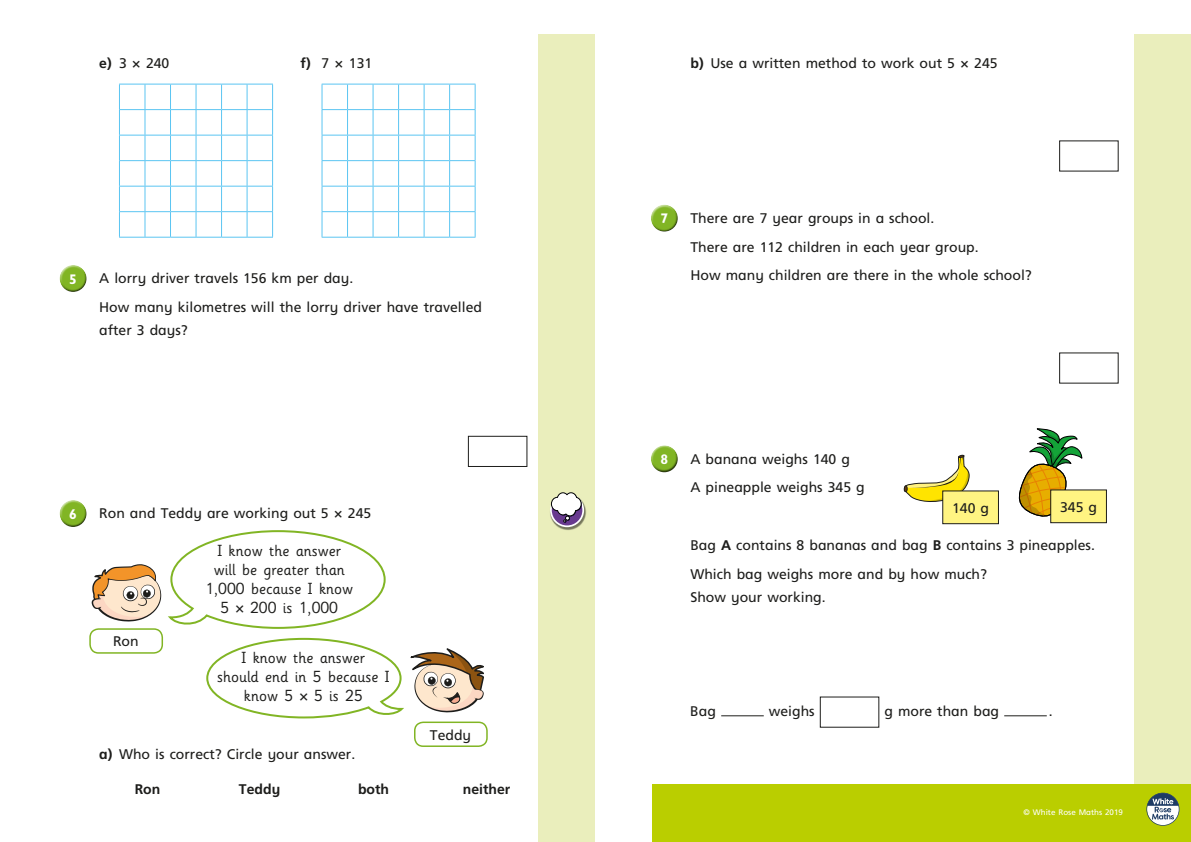
<style>
.page{position:relative;width:1191px;height:842px;background:#fff}
.page>*{position:absolute;margin:0;border:0;box-sizing:border-box;transform-origin:0 0}
.t1{font:16px/19px "Sassoon Infant Std";color:#1d1d1b;text-align:center}
.t2{font:14px/28.7px "Frutiger Inf";color:#1d1d1b}
.t3{font:700 14px "Frutiger Inf";color:#1d1d1b}
.t4{font:700 14px "Gill Infant";color:#fff}
.t5{font:8px "Frutiger Inf";color:#fff}
.s1{font-weight:700}
.s2{font-size:15px}
</style>
<div class="page">
<div style="left:1134px;top:34px;width:57px;height:808px;background:#eaeebc"></div>
<div style="left:650px;top:204px;width:28px;height:22px;background:#fff;opacity:.75"></div>
<div style="left:650px;top:209px;width:29px;height:24px;background:#1d1d1b;opacity:.75"></div>
<div style="left:650px;top:445px;width:28px;height:22px;background:#fff;opacity:.75"></div>
<div style="left:650px;top:449px;width:29px;height:25px;background:#1d1d1b;opacity:.75"></div>
<hr style="left:721px;top:715px;width:42px;height:1px;background:#1d1d1b">
<hr style="left:1004px;top:715px;width:42px;height:1px;background:#1d1d1b">
<div style="left:539px;top:34px;width:99px;height:808px;background:#eaeebc"></div>
<div style="left:595px;top:0;width:50px;height:842px;background:#fff"></div>
<svg style="left:119px;top:84px;width:154px;height:154px"></svg>
<svg style="left:322px;top:84px;width:154px;height:154px"></svg>
<div style="left:59px;top:264px;width:28px;height:22px;background:#fff;opacity:.75"></div>
<div style="left:59px;top:269px;width:29px;height:24px;background:#1d1d1b;opacity:.75"></div>
<div style="left:468px;top:436px;width:59px;height:31px;border:1px solid #1d1d1b"></div>
<div style="left:59px;top:499px;width:28px;height:22px;background:#fff;opacity:.75"></div>
<div style="left:59px;top:504px;width:29px;height:24px;background:#1d1d1b;opacity:.75"></div>
<div style="left:652px;top:785px;width:539px;height:57px;background:#bace00"></div>
<svg style="left:1146px;top:793px;width:33px;height:33px"></svg>
<img style="left:550px;top:501px;width:36px;height:29px">
<svg style="left:551px;top:494px;width:32px;height:32px"></svg>
<div style="left:550px;top:493px;width:34px;height:34px;border:2px solid #fff;border-radius:50%"></div>
<svg style="left:551px;top:492px;width:31px;height:31px"></svg>
<svg style="left:206px;top:637px;width:278px;height:82px"></svg>
<div style="left:414px;top:721px;width:74px;height:26px;border:2px solid #81b524;border-radius:9px"></div>
<svg style="left:91px;top:530px;width:295px;height:100px"></svg>
<div style="left:89px;top:628px;width:74px;height:26px;border:2px solid #81b524;border-radius:9px"></div>
<svg style="left:1018px;top:428px;width:64px;height:89px"></svg>
<svg style="left:903px;top:455px;width:66px;height:47px"></svg>
<div style="left:1050px;top:490px;width:56px;height:33px;background:#fff482"></div>
<div style="left:1050px;top:489px;width:57px;height:34px;border:1px solid #1d1d1b"></div>
<div style="left:942px;top:491px;width:56px;height:33px;background:#fff482"></div>
<div style="left:942px;top:490px;width:57px;height:34px;border:1px solid #1d1d1b"></div>
<p class="t2" style="left:99px;top:49px;width:72px"><span class="s1">e)</span> 3 <span class="s2">×</span> 240</p>
<p class="t2" style="left:301px;top:49px;width:73px"><span class="s1">f)</span> 7 <span class="s2">×</span> 131</p>
<p class="t4" style="left:69px;top:271px;width:9px">5</p>
<p class="t2" style="left:99px;top:264px;width:384px">A lorry driver travels 156 km per day.<br>How many kilometres will the lorry driver have travelled</p>
<p class="t2" style="left:99px;top:316px;width:90px">after 3 days?</p>
<p class="t4" style="left:69px;top:506px;width:9px">6</p>
<p class="t2" style="left:99px;top:499px;width:273px">Ron and Teddy are working out 5 <span class="s2">×</span> 245</p>
<p class="t2" style="left:113px;top:627px;width:27px">Ron</p>
<p class="t1" style="left:205px;top:541px;width:149px">I know the answer will be greater than<br>1,000 because I know<br>5 × 200 is 1,000</p>
<p class="t1" style="left:217px;top:648px;width:174px">I know the answer<br>should end in 5 because I know 5 × 5 is 25</p>
<p class="t2" style="left:430px;top:720px;width:43px">Teddy</p>
<p class="t2" style="left:99px;top:740px;width:257px"><span class="s1">a)</span> Who is correct? Circle your answer.</p>
<p class="t3" style="left:135px;top:780px;width:27px">Ron</p>
<p class="t3" style="left:239px;top:780px;width:43px">Teddy</p>
<p class="t3" style="left:358px;top:780px;width:33px">both</p>
<p class="t3" style="left:463px;top:780px;width:49px">neither</p>
<p class="t2" style="left:690px;top:49px;width:308px"><span class="s1">b)</span> Use a written method to work out 5 <span class="s2">×</span> 245</p>
<p class="t4" style="left:660px;top:210px;width:9px">7</p>
<p class="t2" style="left:690px;top:204px;width:343px">There are 7 year groups in a school.<br>There are 112 children in each year group.<br>How many children are there in the whole school?</p>
<p class="t4" style="left:660px;top:451px;width:9px">8</p>
<p class="t2" style="left:690px;top:444px;width:176px">A banana weighs 140 g<br>A pineapple weighs 345 g</p>
<p class="t2" style="left:952px;top:493px;width:38px">140 g</p>
<p class="t2" style="left:1060px;top:492px;width:38px">345 g</p>
<p class="t2" style="left:690px;top:530px;width:406px">Bag <span class="s1">A</span> contains 8 bananas and bag <span class="s1">B</span> contains 3 pineapples.<br>Which bag weighs more and by how much?</p>
<p class="t2" style="left:690px;top:582px;width:137px">Show your working.</p>
<p class="t2" style="left:690px;top:697px;width:27px">Bag</p>
<p class="t2" style="left:769px;top:697px;width:47px">weighs</p>
<p class="t2" style="left:884px;top:697px;width:116px">g more than bag</p>
<p class="t2" style="left:1048px;top:697px;width:5px">.</p>
<p class="t5" style="left:1023px;top:808px;width:101px">© White Rose Maths 2019</p>
</div>
